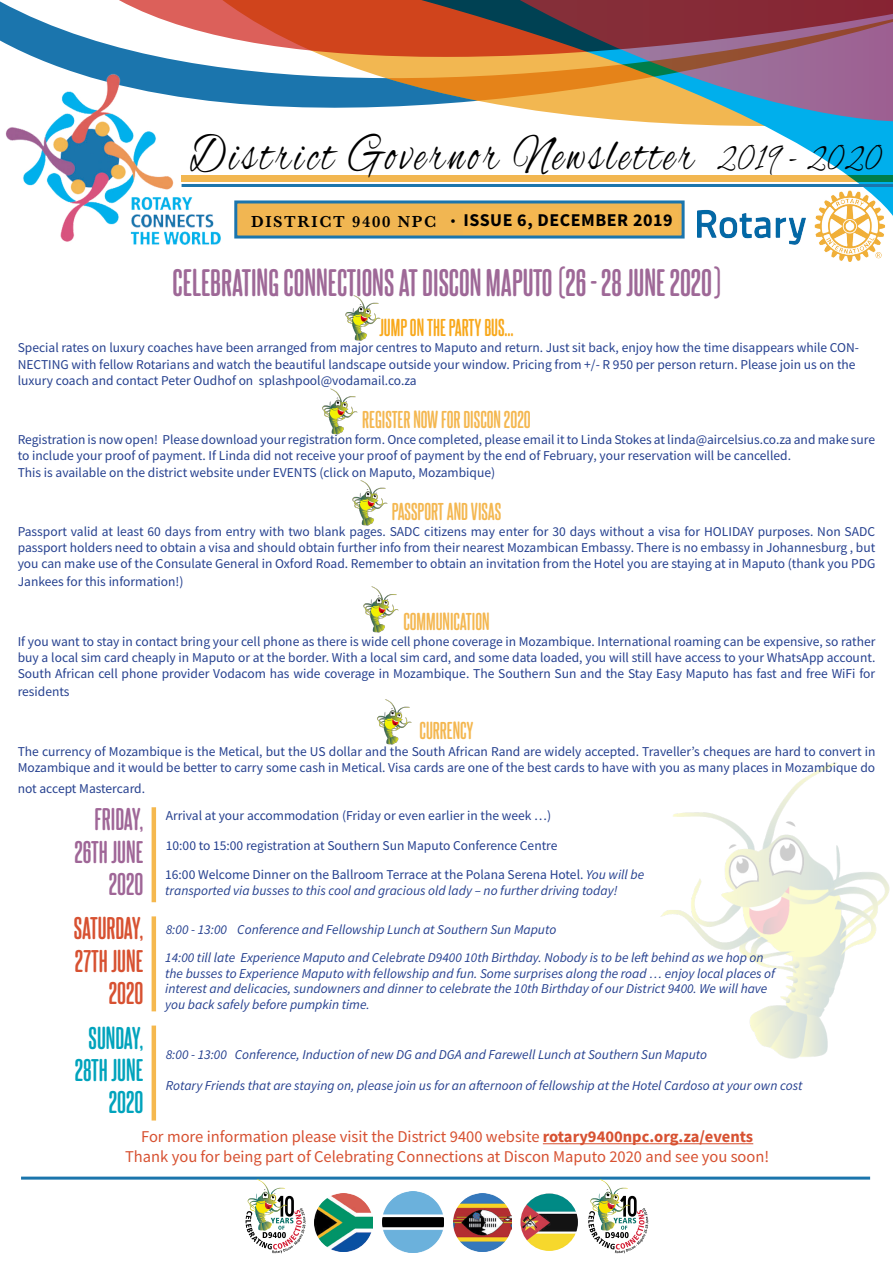
<style>
.page{position:relative;width:893px;height:1263px;background:#fff}
.page>*{position:absolute;margin:0;border:0;box-sizing:border-box;transform-origin:0 0}
.t1{font:55.35px "Alex Brush";letter-spacing:.1em;color:#000;scale:.7 1}
.t2{font:700 33px "Steelfish Rounded Rg";color:#9e6897}
.t3{font:700 27px/32.4px "Steelfish Rounded Rg";color:#d75131;text-align:right}
.t4{font:700 27px/32.4px "Steelfish Rounded Rg";color:#9f6697;text-align:right}
.t5{font:700 27px/32.4px "Steelfish Rounded Rg";color:#00a3bc;text-align:right}
.t6{font:700 21px "Steelfish Rounded Rg";color:#f4b750}
.t7{font:700 21px "Steelfish Rounded Rg";color:#f8a81b}
.t8{font:700 18px "Source Sans Pro";letter-spacing:.03em;color:#000}
.t9{font:16.5px/19.8px "Source Sans Pro";color:#d75131;text-align:center}
.t10{font:700 16.5px "Helvetica";letter-spacing:.1em;color:#000}
.t11{font:13.5px/16.2px "Source Sans Pro";color:#25408f}
.t12{font:italic 13.5px/15.5px "Source Sans Pro";color:#25408f}
.s1{font-size:37.65px}
.s2{font-family:"Baskerville";font-weight:600}
.s3{font-weight:400}
.s4{font-style:normal}
.s5{font-weight:700}
</style>
<div class="page">
<img style="left:453px;top:1193px;width:58px;height:58px">
<img style="left:382px;top:1191px;width:61px;height:62px">
<div style="left:236px;top:202px;width:447px;height:35px;background:#f1b652"></div>
<div style="left:234px;top:200px;width:451px;height:39px;border:3px solid #1b75ad"></div>
<svg style="left:421px;top:101px;width:472px;height:115px"></svg>
<svg style="left:520px;top:101px;width:373px;height:20px;background:#abaa90"></svg>
<svg style="left:0;top:1px;width:478px;height:107px"></svg>
<svg style="left:119px;top:0;width:774px;height:101px;background:#a76c61"></svg>
<div style="left:251px;top:176px;width:642px;height:6px;background:#f2b751"></div>
<hr style="left:182px;top:184px;width:711px;height:3px;background:#1b75ac">
<hr style="left:21px;top:1176px;width:849px;height:3px;background:#1b75ac">
<img style="left:0;top:47px;width:251px;height:198px">
<img style="left:697px;top:191px;width:196px;height:71px">
<img style="left:315px;top:1193px;width:58px;height:58px">
<img style="left:520px;top:1193px;width:58px;height:58px;border-radius:29px">
<svg style="left:246px;top:1179px;width:60px;height:74px"></svg>
<svg style="left:588px;top:1179px;width:60px;height:74px"></svg>
<div style="left:463px;top:208px;width:215px;height:27px;background:#f4b750"></div>
<hr style="left:543px;top:1143px;width:210px;height:1px;background:#d75131">
<img style="left:345px;top:295px;width:36px;height:46px">
<img style="left:322px;top:388px;width:36px;height:47px">
<img style="left:352px;top:480px;width:36px;height:46px">
<img style="left:363px;top:586px;width:36px;height:47px">
<img style="left:377px;top:699px;width:35px;height:46px">
<img style="left:660px;top:762px;width:230px;height:297px">
<hr style="left:152px;top:807px;width:4px;height:95px;background:#f5b84e">
<hr style="left:152px;top:916px;width:4px;height:95px;background:#f5b84e">
<hr style="left:152px;top:1025px;width:4px;height:95px;background:#f5b84e">
<h1 class="t1" style="left:190px;top:123px;width:987px">District Governor Newsletter <span class="s1">2019 - 2020</span></h1>
<h3 class="t8" style="left:463px;top:208px;width:211px">ISSUE 6, DECEMBER 2019</h3>
<p class="t10" style="left:251px;top:207px;width:420px"><span class="s2">DISTRICT 9400 NPC</span> <span class="s3">•</span> Issue 9 - 15 May 2019</p>
<h2 class="t2" style="left:173px;top:259px;width:70px">CELEBRATING</h2>
<h2 class="t2" style="left:283px;top:259px;width:11px">CONNECTIONS</h2>
<h2 class="t2" style="left:399px;top:259px;width:45px">AT DISCON</h2>
<h2 class="t2" style="left:486px;top:259px;width:236px">MAPUTO (26 - 28 JUNE 2020)</h2>
<h3 class="t7" style="left:379px;top:313px;width:136px">JUMP ON THE PARTY BUS…</h3>
<p class="t11" style="left:18px;top:340px;width:843px">Special rates on luxury coaches have been arranged from major centres to Maputo and return. Just sit back, enjoy how the time disappears while CON-<br>NECTING with fellow Rotarians and watch the beautiful landscape outside your window. Pricing from +/- R 950 per person return. Please join us on the luxury coach and contact Peter Oudhof on splashpool@vodamail.co.za</p>
<h3 class="t6" style="left:362px;top:404px;width:170px">REGISTER NOW FOR DISCON 2020</h3>
<p class="t11" style="left:18px;top:432px;width:859px">Registration is now open! Please download your registration form. Once completed, please email it to Linda Stokes at linda@aircelsius.co.za and make sure to include your proof of payment. If Linda did not receive your proof of payment by the end of February, your reservation will be cancelled.<br>This is available on the district website under EVENTS (click on Maputo, Mozambique)</p>
<h3 class="t6" style="left:392px;top:496px;width:111px">PASSPORT AND VISAS</h3>
<p class="t11" style="left:18px;top:523px;width:859px;text-align:justify">Passport valid at least 60 days from entry with two blank pages. SADC citizens may enter for 30 days without a visa for HOLIDAY purposes. Non SADC passport holders need to obtain a visa and should obtain further info from their nearest Mozambican Embassy. There is no embassy in Johannesburg , but you can make use of the Consulate General in Oxford Road. Remember to obtain an invitation from the Hotel you are staying at in Maputo (thank you PDG</p>
<p class="t11" style="left:18px;top:574px;width:167px">Jankees for this information!)</p>
<h3 class="t6" style="left:403px;top:606px;width:88px">COMMUNICATION</h3>
<p class="t11" style="left:18px;top:633px;width:859px;text-align:justify">If you want to stay in contact bring your cell phone as there is wide cell phone coverage in Mozambique. International roaming can be expensive, so rather buy a local sim card cheaply in Maputo or at the border. With a local sim card, and some data loaded, you will still have access to your WhatsApp account.<br>South African cell phone provider Vodacom has wide coverage in Mozambique. The Southern Sun and the Stay Easy Maputo has fast and free WiFi for</p>
<p class="t11" style="left:18px;top:683px;width:53px">residents</p>
<h3 class="t6" style="left:420px;top:716px;width:55px">CURRENCY</h3>
<p class="t11" style="left:18px;top:743px;width:859px">The currency of Mozambique is the Metical, but the US dollar and the South African Rand are widely accepted. Traveller’s cheques are hard to convert in<br>Mozambique and it would be better to carry some cash in Metical. Visa cards are one of the best cards to have with you as many places in Mozambique do</p>
<p class="t11" style="left:18px;top:781px;width:129px">not accept Mastercard.</p>
<h3 class="t4" style="left:75px;top:801px;width:70px">FRIDAY,<br>26TH JUNE<br>2020</h3>
<p class="t11" style="left:166px;top:807px;width:387px">Arrival at your accommodation (Friday or even earlier in the week …)</p>
<p class="t11" style="left:166px;top:838px;width:393px">10:00 to 15:00 registration at Southern Sun Maputo Conference Centre</p>
<p class="t12" style="left:165px;top:867px;width:481px"><span class="s4">16:00 Welcome Dinner on the Ballroom Terrace at the Polana Serena Hotel.</span> You will be transported via busses to this cool and gracious old lady – no further driving today!</p>
<h3 class="t3" style="left:74px;top:910px;width:71px">SATURDAY,<br>27TH JUNE<br>2020</h3>
<p class="t12" style="left:166px;top:922px;width:392px">8:00 - 13:00 Conference and Fellowship Lunch at Southern Sun Maputo</p>
<h3 class="t5" style="left:75px;top:1019px;width:70px">SUNDAY,<br>28TH JUNE<br>2020</h3>
<p class="t12" style="left:165px;top:950px;width:611px">14:00 till late Experience Maputo and Celebrate D9400 10th Birthday. Nobody is to be left behind as we hop on the busses to Experience Maputo with fellowship and fun. Some surprises along the road … enjoy local places of interest and delicacies, sundowners and dinner to celebrate the 10th Birthday of our District 9400. We will have you back safely before pumpkin time.</p>
<p class="t12" style="left:166px;top:1047px;width:543px">8:00 - 13:00 Conference, Induction of new DG and DGA and Farewell Lunch at Southern Sun Maputo</p>
<p class="t12" style="left:166px;top:1077px;width:638px">Rotary Friends that are staying on, please join us for an afternoon of fellowship at the Hotel Cardoso at your own cost</p>
<p class="t9" style="left:125px;top:1127px;width:646px">For more information please visit the District 9400 website <span class="s5">rotary9400npc.org.za/events<br></span>Thank you for being part of Celebrating Connections at Discon Maputo 2020 and see you soon!</p>
</div>
